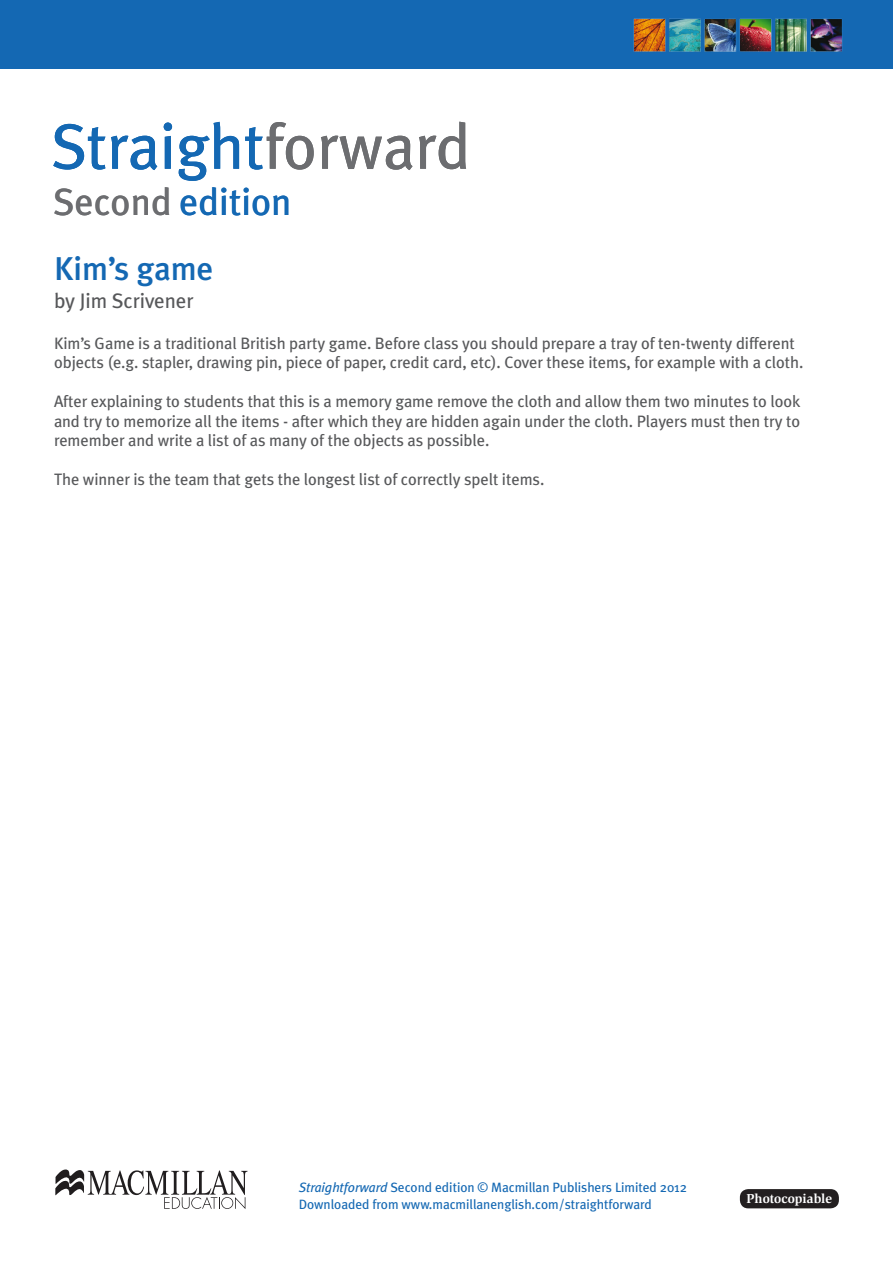
<style>
.page{position:relative;width:893px;height:1263px;background:#fff}
.page>*{position:absolute;margin:0;border:0;box-sizing:border-box;transform-origin:0 0}
.t1{font:64.05px "Meta Plus";letter-spacing:-.005em;color:#1468b3}
.t2{font:37.95px "Meta Plus";color:#1468b3}
.t3{font:500 33px "Meta Plus";letter-spacing:-.005em;color:#1468b3}
.t4{font:21px "Meta Plus";letter-spacing:-.005em;color:#57585a}
.t5{font:16.5px/19.5px "Meta Plus";letter-spacing:-.005em;color:#57585a}
.t6{font:13.5px/16.5px "Meta Plus";letter-spacing:-.005em;color:#1468b3}
.t7{font:700 13.35px "Slimbach Std";color:#fff}
.s1{color:#6c6d70}
.s2{font-style:italic}
</style>
<div class="page">
<div style="left:0;top:0;width:893px;height:69px;background:#1468b3"></div>
<img style="left:633px;top:18px;width:210px;height:34px">
<svg style="left:55px;top:1169px;width:193px;height:40px"></svg>
<div style="left:740px;top:1189px;width:99px;height:19px;background:#231f20;border-radius:8px"></div>
<p class="t1" style="left:51px;top:109px;width:421px">Straight<span class="s1">forward</span></p>
<p class="t2" style="left:53px;top:180px;width:240px"><span class="s1">Second</span> edition</p>
<p class="t3" style="left:54px;top:249px;width:161px">Kim’s game</p>
<p class="t4" style="left:54px;top:289px;width:141px">by Jim Scrivener</p>
<p class="t5" style="left:54px;top:333px;width:751px">Kim’s Game is a traditional British party game. Before class you should prepare a tray of ten-twenty different objects (e.g. stapler, drawing pin, piece of paper, credit card, etc). Cover these items, for example with a cloth.</p>
<p class="t5" style="left:54px;top:392px;width:748px;text-align:justify">After explaining to students that this is a memory game remove the cloth and allow them two minutes to look and try to memorize all the items - after which they are hidden again under the cloth. Players must then try to remember and write a list of as many of the objects as possible.</p>
<p class="t5" style="left:54px;top:470px;width:492px">The winner is the team that gets the longest list of correctly spelt items.</p>
<p class="t6" style="left:299px;top:1179px;width:390px"><span class="s2">Straightforward</span> Second edition © Macmillan Publishers Limited 2012<br>Downloaded from www.macmillanenglish.com/straightforward</p>
<p class="t7" style="left:746px;top:1190px;width:87px">Photocopiable</p>
</div>
